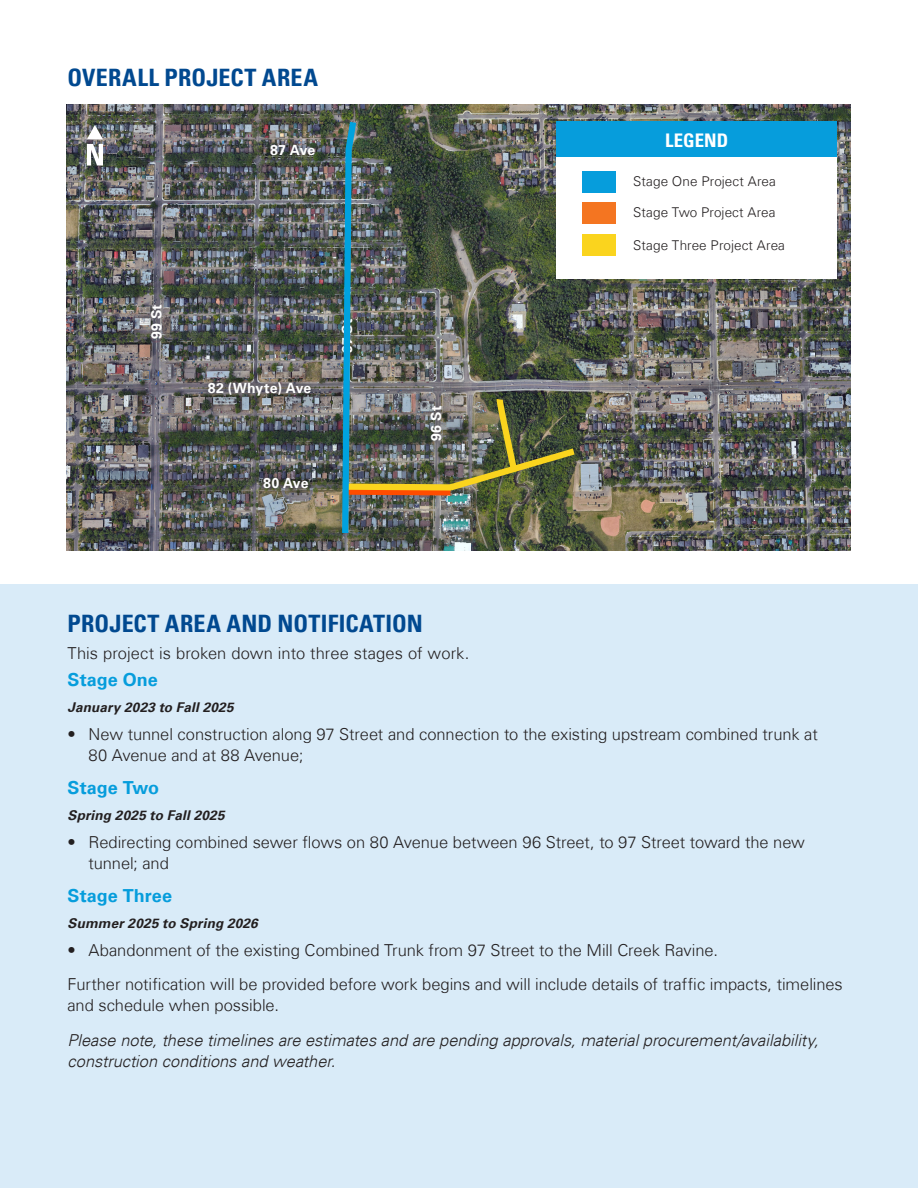
<style>
.page{position:relative;width:918px;height:1188px;background:#fff}
.page>*{position:absolute;margin:0;border:0;box-sizing:border-box;transform-origin:0 0}
.Body_Title{font:24px "Univers LTCYR 67 Bold Cond";letter-spacing:.01em;color:#014990}
.Body_Copy{font:18.75px "Univers LTCYR 67 Bold Cond";letter-spacing:.005em;color:#fff}
.Body_Sub-Title{font:700 18px "Univers Com 65";color:#069ddc}
.Body_Copy_-_Before_B{font:700 18px "Univers Com 65";letter-spacing:.005em;color:#069ddc}
.Body_Copy-2{font:300 16.5px/21px "Univers Com 45";letter-spacing:-.005em;color:#231f20}
.Body_Copy-3{font:italic 300 16.5px/21px "Univers Com 45";letter-spacing:-.005em;color:#231f20}
.Body_Copy_-_Before_B-2{font:300 16.5px "Univers Com 45";letter-spacing:.005em;color:#231f20}
.Body_Sub-Title-2{font:700 14.1px "Univers Com 65";letter-spacing:.015em;color:#fff}
.Body_Sub-Title-3{font:italic 700 13.5px "Univers Com 65";letter-spacing:.015em;color:#231f20}
.Leged_Text{font:300 13.5px "Univers Com 45";letter-spacing:.01em;color:#231f20}
</style>
<div class="page">
<div style="left:0;top:584px;width:918px;height:604px;background:#d9ebf8"></div>
<img style="left:67px;top:105px;width:783px;height:445px">
<svg style="left:87px;top:125px;width:16px;height:41px"></svg>
<div style="left:556px;top:157px;width:281px;height:121px;background:#fff"></div>
<div style="left:556px;top:122px;width:281px;height:35px;background:#069ddc"></div>
<div style="left:582px;top:172px;width:33px;height:21px;background:#069ddc"></div>
<div style="left:582px;top:202px;width:33px;height:21px;background:#f47521"></div>
<div style="left:582px;top:234px;width:33px;height:22px;background:#fad41e"></div>
<div style="left:201px;top:376px;width:117px;height:27px;background:#231f20;opacity:.75"></div>
<div style="left:257px;top:470px;width:58px;height:25px;background:#231f20;opacity:.75"></div>
<div style="left:335px;top:311px;width:25px;height:50px;background:#231f20;opacity:.75"></div>
<div style="left:144px;top:297px;width:25px;height:49px;background:#231f20;opacity:.75"></div>
<div style="left:263px;top:137px;width:59px;height:25px;background:#231f20;opacity:.75"></div>
<img style="left:339px;top:115px;width:242px;height:424px">
<p class="Body_Title" style="left:68px;top:62px;width:252px">OVERALL PROJECT AREA</p>
<p class="Body_Sub-Title-2" style="left:270px;top:141px;width:47px">87 Ave</p>
<p class="Body_Sub-Title-2" style="left:148px;top:339px;width:37px;rotate:-90deg">99 St</p>
<p class="Body_Sub-Title-2" style="left:208px;top:380px;width:105px">82 (Whyte) Ave</p>
<p class="Body_Sub-Title-2" style="left:339px;top:353px;width:36px;rotate:-90deg">97 St</p>
<p class="Body_Sub-Title-2" style="left:263px;top:474px;width:47px">80 Ave</p>
<p class="Body_Sub-Title-2" style="left:428px;top:441px;width:37px;rotate:-90deg">96 St</p>
<p class="Body_Copy" style="left:665px;top:129px;width:65px">LEGEND</p>
<p class="Leged_Text" style="left:633px;top:173px;width:144px">Stage One Project Area</p>
<p class="Leged_Text" style="left:633px;top:204px;width:144px">Stage Two Project Area</p>
<p class="Leged_Text" style="left:633px;top:237px;width:153px">Stage Three Project Area</p>
<p class="Body_Title" style="left:68px;top:608px;width:357px">PROJECT AREA AND NOTIFICATION</p>
<p class="Body_Copy_-_Before_B-2" style="left:68px;top:643px;width:403px">This project is broken down into three stages of work.</p>
<p class="Body_Copy_-_Before_B" style="left:68px;top:668px;width:92px">Stage One</p>
<p class="Body_Sub-Title-3" style="left:68px;top:699px;width:168px">January 2023 to Fall 2025</p>
<p class="Body_Copy-2" style="left:88px;top:723px;width:731px;text-indent:-21px">• New tunnel construction along 97 Street and connection to the existing upstream combined trunk at<br>80 Avenue and at 88 Avenue;</p>
<p class="Body_Sub-Title" style="left:68px;top:776px;width:93px">Stage Two</p>
<p class="Body_Sub-Title-3" style="left:68px;top:807px;width:159px">Spring 2025 to Fall 2025</p>
<p class="Body_Copy-2" style="left:88px;top:831px;width:718px;text-indent:-21px">• Redirecting combined sewer flows on 80 Avenue between 96 Street, to 97 Street toward the new tunnel; and</p>
<p class="Body_Sub-Title" style="left:68px;top:884px;width:106px">Stage Three</p>
<p class="Body_Sub-Title-3" style="left:68px;top:915px;width:192px">Summer 2025 to Spring 2026</p>
<p class="Body_Copy-2" style="left:68px;top:939px;width:652px">• Abandonment of the existing Combined Trunk from 97 Street to the Mill Creek Ravine.</p>
<p class="Body_Copy-2" style="left:68px;top:974px;width:777px">Further notification will be provided before work begins and will include details of traffic impacts, timelines and schedule when possible.</p>
<p class="Body_Copy-3" style="left:68px;top:1029px;width:753px">Please note, these timelines are estimates and are pending approvals, material procurement/availability, construction conditions and weather.</p>
</div>
